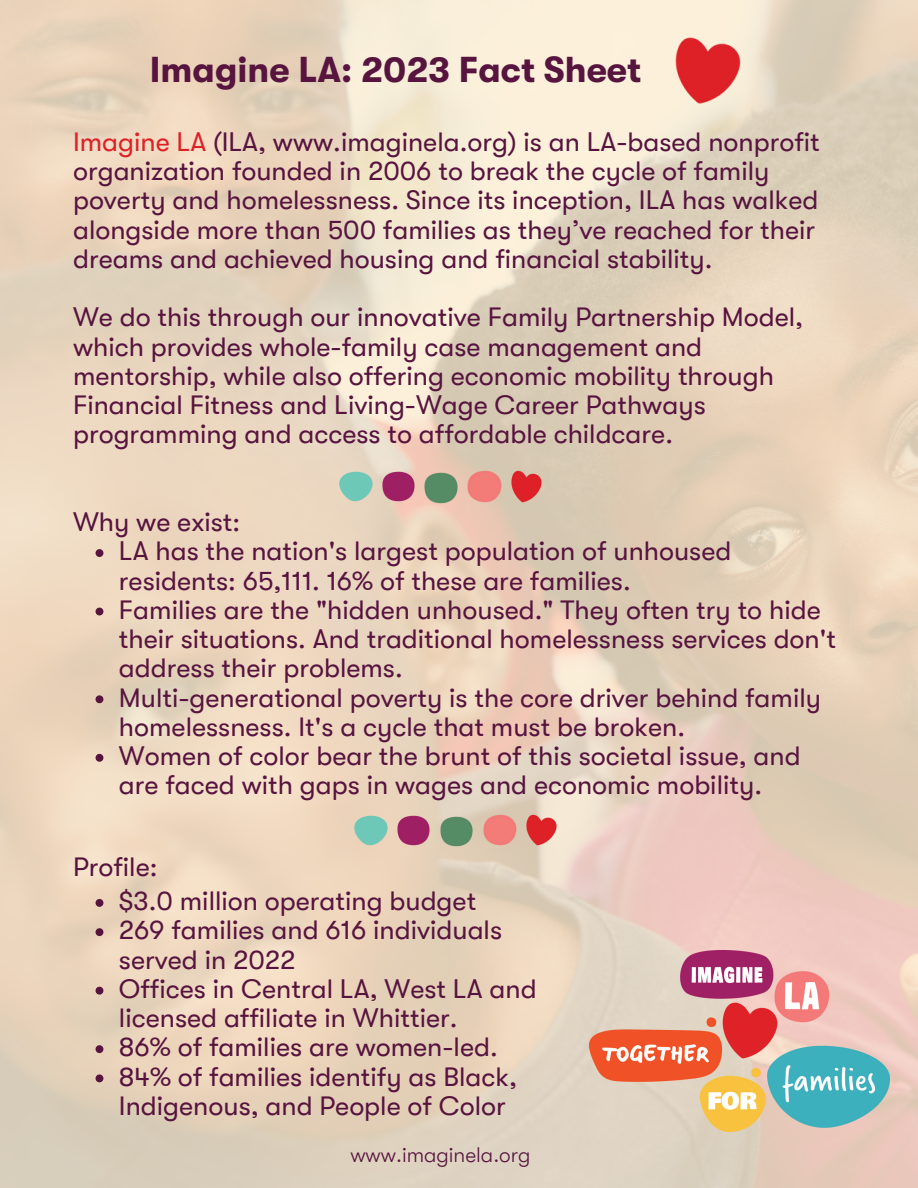
<style>
.page{position:relative;width:918px;height:1188px;background:#fff}
.page>*{position:absolute;margin:0;border:0;box-sizing:border-box;transform-origin:0 0}
.t1{font:700 36px "GT Walsheim";color:#57143f}
.t2{font:27px/29.2px "GT Walsheim";color:#57143f}
.t3{font:300 21px "GT Walsheim";color:#57143f}
.s1{color:#de2027}
</style>
<div class="page">
<img style="left:0;top:0;width:918px;height:1188px">
<img style="left:589px;top:951px;width:301px;height:181px">
<svg style="left:96px;top:549px;width:7px;height:8px"></svg>
<svg style="left:96px;top:608px;width:7px;height:7px"></svg>
<svg style="left:96px;top:695px;width:7px;height:8px"></svg>
<svg style="left:96px;top:754px;width:7px;height:8px"></svg>
<img style="left:339px;top:471px;width:33px;height:31px">
<img style="left:382px;top:471px;width:33px;height:31px">
<img style="left:468px;top:471px;width:34px;height:31px">
<img style="left:425px;top:473px;width:33px;height:30px">
<img style="left:511px;top:471px;width:31px;height:31px">
<img style="left:355px;top:815px;width:32px;height:31px">
<img style="left:397px;top:815px;width:33px;height:31px">
<img style="left:483px;top:814px;width:34px;height:32px">
<img style="left:440px;top:816px;width:33px;height:31px">
<img style="left:527px;top:814px;width:30px;height:32px">
<img style="left:675px;top:37px;width:65px;height:67px">
<svg style="left:96px;top:899px;width:7px;height:8px"></svg>
<svg style="left:96px;top:928px;width:7px;height:8px"></svg>
<svg style="left:96px;top:987px;width:7px;height:8px"></svg>
<svg style="left:96px;top:1045px;width:7px;height:8px"></svg>
<svg style="left:96px;top:1074px;width:7px;height:8px"></svg>
<h1 class="t1" style="left:150px;top:49px;width:493px">Imagine LA: 2023 Fact Sheet</h1>
<p class="t2" style="left:73px;top:127px;width:748px"><span class="s1">Imagine LA</span> (ILA, www.imaginela.org) is an LA-based nonprofit organization founded in 2006 to break the cycle of family poverty and homelessness. Since its inception, ILA has walked alongside more than 500 families as they’ve reached for their dreams and achieved housing and financial stability.</p>
<p class="t2" style="left:73px;top:303px;width:732px">We do this through our innovative Family Partnership Model, which provides whole-family case management and mentorship, while also offering economic mobility through Financial Fitness and Living-Wage Career Pathways programming and access to affordable childcare.</p>
<p class="t2" style="left:73px;top:508px;width:169px">Why we exist:</p>
<p class="t2" style="left:119px;top:537px;width:719px">LA has the nation's largest population of unhoused residents: 65,111. 16% of these are families.<br>Families are the "hidden unhoused." They often try to hide their situations. And traditional homelessness services don't address their problems.<br>Multi-generational poverty is the core driver behind family homelessness. It's a cycle that must be broken.<br>Women of color bear the brunt of this societal issue, and are faced with gaps in wages and economic mobility.</p>
<p class="t2" style="left:73px;top:853px;width:86px">Profile:</p>
<p class="t2" style="left:119px;top:887px;width:419px">$3.0 million operating budget<br>269 families and 616 individuals served in 2022<br>Offices in Central LA, West LA and licensed affiliate in Whittier.<br>86% of families are women-led.<br>84% of families identify as Black,<br>Indigenous, and People of Color</p>
<p class="t3" style="left:350px;top:1143px;width:182px">www.imaginela.org</p>
</div>
